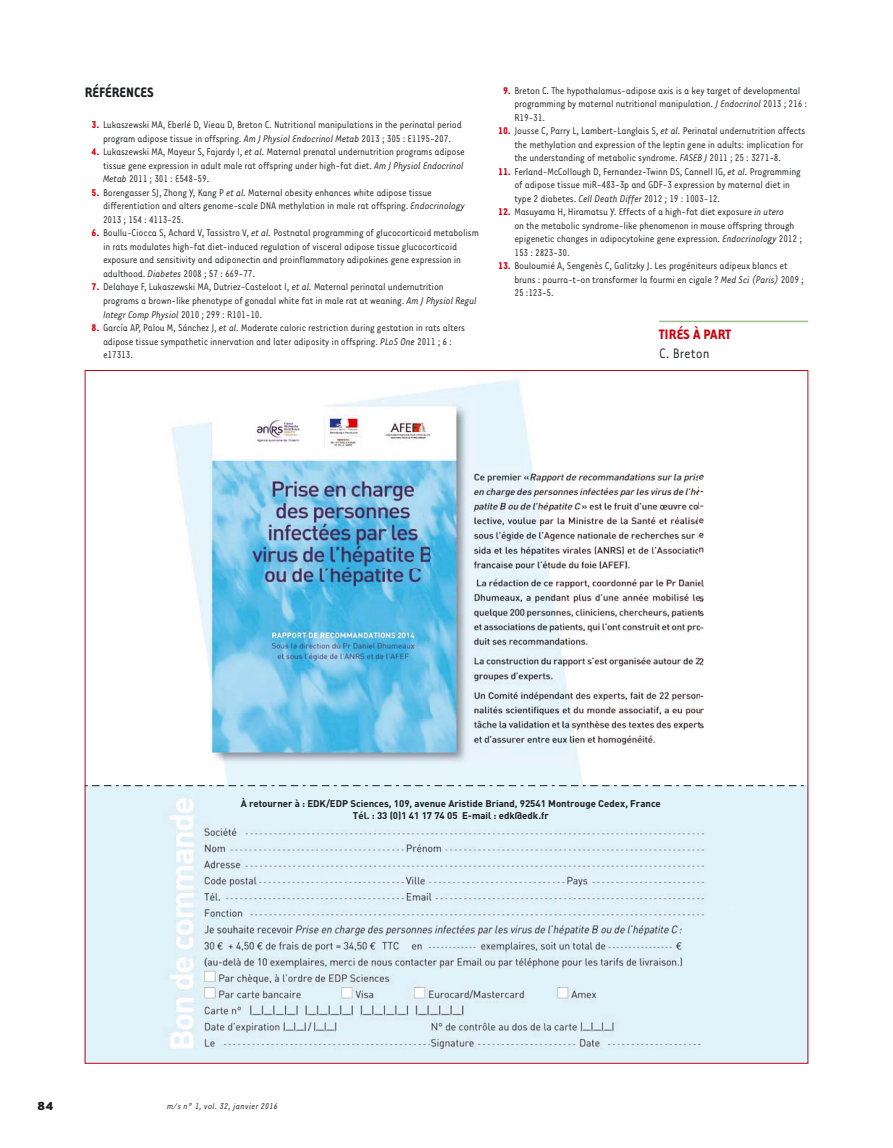
<style>
.page{position:relative;width:893px;height:1148px;background:#fff}
.page>*{position:absolute;margin:0;border:0;box-sizing:border-box;transform-origin:0 0}
.t1{font:700 15.75px "Tarzana Narrow";color:#1b1c20}
.t2{font:700 15.75px "Tarzana Narrow";color:#ca010e}
.t3{font:15.75px "Tarzana Narrow";color:#1b1c20}
.t4{font:700 13.5px "Tarzana Wide";color:#1b1c20}
.t5{font:11.25px/13.5px "Tarzana Narrow";letter-spacing:-.015em;color:#1b1c20}
.t6{font:italic 9.75px "Tarzana Narrow";letter-spacing:.025em;color:#1b1c20}
.t7{font:700 9.6px/11.6px "DIN";color:#1b1c20;text-align:center}
.s1{font-weight:700;color:#ca010e}
.s2{font-style:italic}
</style>
<div class="page">
<hr style="left:659px;top:320px;width:148px;height:2px;background:#9dbd89">
<img style="left:172px;top:378px;width:532px;height:407px">
<img style="left:87px;top:786px;width:718px;height:275px">
<svg style="left:87px;top:785px;width:718px;height:1px"></svg>
<h1 class="t1" style="left:85px;top:86px;width:70px">RÉFÉRENCES</h1>
<p class="t5" style="left:92px;top:119px;width:371px;text-align:center"><span class="s1">3.</span> Lukaszewski MA, Eberlé D, Vieau D, Breton C. Nutritional manipulations in the perinatal period program adipose tissue in offspring. <span class="s2">Am J Physiol Endocrinol Metab</span> 2013 ; 305 : E1195-207.</p>
<p class="t5" style="left:103px;top:146px;width:363px;text-align:justify;text-indent:-11px"><span class="s1">4.</span> Lukaszewski MA, Mayeur S, Fajardy I, <span class="s2">et al.</span> Maternal prenatal undernutrition programs adipose tissue gene expression in adult male rat offspring under high-fat diet. <span class="s2">Am J Physiol Endocrinol Metab</span> 2011 ; 301 : E548-59.</p>
<p class="t5" style="left:103px;top:186px;width:363px;text-indent:-11px"><span class="s1">5.</span> Borengasser SJ, Zhong Y, Kang P <span class="s2">et al.</span> Maternal obesity enhances white adipose tissue differentiation and alters genome-scale DNA methylation in male rat offspring. <span class="s2">Endocrinology<br></span>2013 ; 154 : 4113-25.</p>
<p class="t5" style="left:103px;top:227px;width:377px;text-indent:-11px"><span class="s1">6.</span> Boullu-Ciocca S, Achard V, Tassistro V, <span class="s2">et al.</span> Postnatal programming of glucocorticoid metabolism in rats modulates high-fat diet-induced regulation of visceral adipose tissue glucocorticoid exposure and sensitivity and adiponectin and proinflammatory adipokines gene expression in adulthood. <span class="s2">Diabetes</span> 2008 ; 57 : 669-77.</p>
<p class="t5" style="left:103px;top:281px;width:375px;text-indent:-11px"><span class="s1">7.</span> Delahaye F, Lukaszewski MA, Dutriez-Casteloot I, <span class="s2">et al.</span> Maternal perinatal undernutrition programs a brown-like phenotype of gonadal white fat in male rat at weaning. <span class="s2">Am J Physiol Regul<br>Integr Comp Physiol</span> 2010 ; 299 : R101-10.</p>
<p class="t5" style="left:103px;top:321px;width:363px;text-indent:-11px"><span class="s1">8.</span> García AP, Palou M, Sánchez J, <span class="s2">et al.</span> Moderate caloric restriction during gestation in rats alters adipose tissue sympathetic innervation and later adiposity in offspring. <span class="s2">PLoS One</span> 2011 ; 6 : e17313.</p>
<p class="t5" style="left:514px;top:84px;width:294px;text-indent:-11px"><span class="s1">9.</span> Breton C. The hypothalamus-adipose axis is a key target of developmental programming by maternal nutritional manipulation. <span class="s2">J Endocrinol</span> 2013 ; 216 :<br>R19-31.</p>
<p class="t5" style="left:514px;top:125px;width:292px;text-indent:-16px"><span class="s1">10.</span> Jousse C, Parry L, Lambert-Langlais S, <span class="s2">et al.</span> Perinatal undernutrition affects the methylation and expression of the leptin gene in adults: implication for the understanding of metabolic syndrome. <span class="s2">FASEB J</span> 2011 ; 25 : 3271-8.</p>
<p class="t5" style="left:514px;top:165px;width:288px;text-indent:-16px"><span class="s1">11.</span> Ferland-McCollough D, Fernandez-Twinn DS, Cannell IG, <span class="s2">et al.</span> Programming of adipose tissue miR-483-3p and GDF-3 expression by maternal diet in type 2 diabetes. <span class="s2">Cell Death Differ</span> 2012 ; 19 : 1003-12.</p>
<p class="t5" style="left:514px;top:206px;width:289px;text-indent:-16px"><span class="s1">12.</span> Masuyama H, Hiramatsu Y. Effects of a high-fat diet exposure <span class="s2">in utero<br></span>on the metabolic syndrome-like phenomenon in mouse offspring through epigenetic changes in adipocytokine gene expression. <span class="s2">Endocrinology</span> 2012 ; 153 : 2823-30.</p>
<p class="t5" style="left:514px;top:260px;width:291px;text-indent:-16px"><span class="s1">13.</span> Bouloumié A, Sengenès C, Galitzky J. Les progéniteurs adipeux blancs et bruns : pourra-t-on transformer la fourmi en cigale ? <span class="s2">Med Sci (Paris)</span> 2009 ;<br>25 :123-5.</p>
<h1 class="t2" style="left:659px;top:328px;width:73px">TIRÉS À PART</h1>
<h1 class="t3" style="left:659px;top:347px;width:52px">C. Breton</h1>
<p class="t7" style="left:241px;top:799px;width:421px">À retourner à : EDK/EDP Sciences, 109, avenue Aristide Briand, 92541 Montrouge Cedex, France<br>Tél. : 33 (0)1 41 17 74 05 E-mail : edk@edk.fr</p>
<p class="t4" style="left:37px;top:1100px;width:18px">84</p>
<p class="t6" style="left:167px;top:1102px;width:112px">m/s n° 1, vol. 32, janvier 2016</p>
</div>
